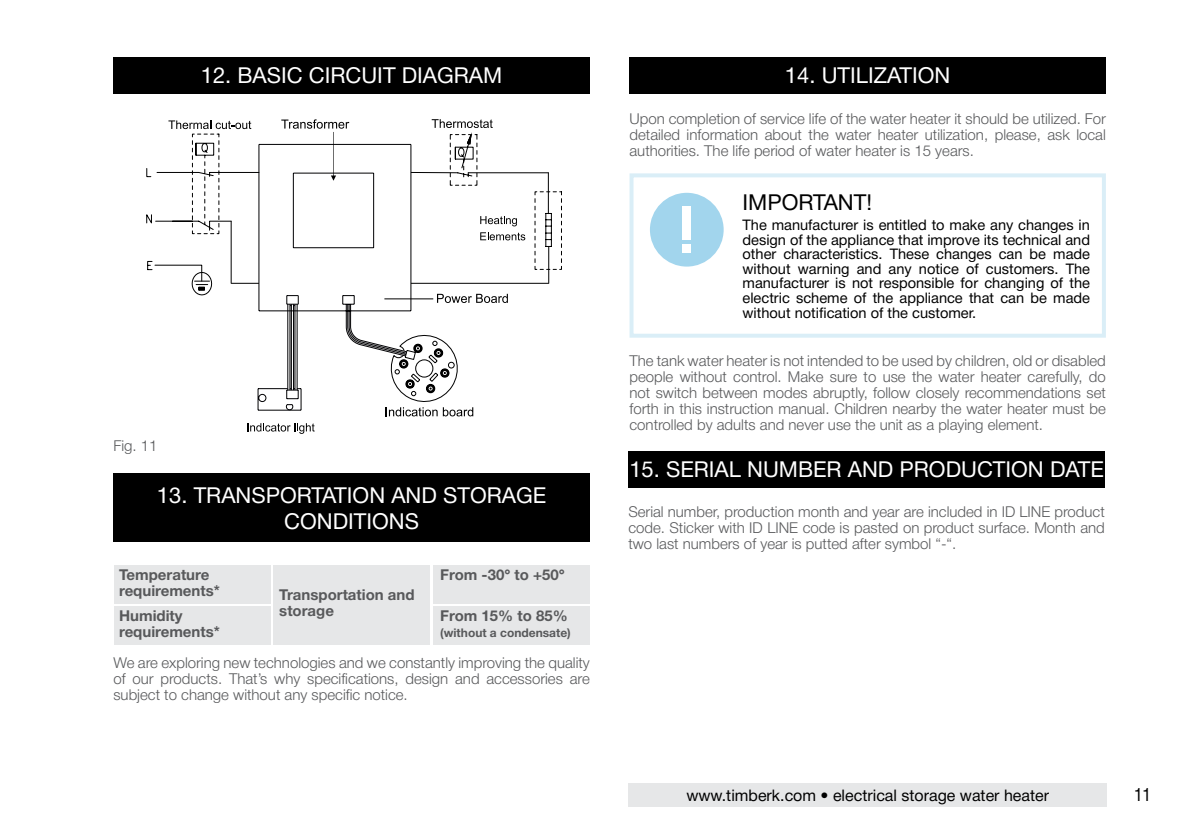
<style>
.page{position:relative;width:1191px;height:840px;background:#fff}
.page>*{position:absolute;margin:0;border:0;box-sizing:border-box;transform-origin:0 0}
.t1{font:22px/26.4px "Helvetica Neue Cyr";color:#fff;text-align:center}
.t2{font:22px "Helvetica Neue Cyr";color:#000}
.t3{font:18px "Helios Cond C";color:#000}
.t4{font:16px "Helvetica Neue Cyr";color:#000}
.t5{font:300 15px/16px "Helvetica Neue Cyr";color:#58595b;text-align:justify}
.t6{font:700 15px/15.8px "Helvetica Neue Cyr";color:#58595b}
.t7{font:14.6px/14.6px "Helvetica Neue Cyr";color:#000;text-align:justify}
.t8{font:700 12px "Helvetica Neue Cyr";color:#58595b}
</style>
<div class="page">
<div style="left:628px;top:782px;width:479px;height:24px;background:#e6e7e8"></div>
<div style="left:113px;top:57px;width:477px;height:37px;background:#000"></div>
<div style="left:113px;top:473px;width:477px;height:68px;background:#000"></div>
<div style="left:629px;top:57px;width:477px;height:37px;background:#000"></div>
<div style="left:628px;top:450px;width:476px;height:37px;background:#000"></div>
<svg style="left:258px;top:295px;width:153px;height:115px"></svg>
<svg style="left:146px;top:133px;width:331px;height:152px"></svg>
<svg style="left:192px;top:172px;width:370px;height:123px"></svg>
<svg style="left:199px;top:287px;width:5px;height:3px"></svg>
<hr style="left:548px;top:173px;width:1px;height:40px;background:#000">
<hr style="left:548px;top:246px;width:1px;height:37px;background:#000">
<svg style="left:286px;top:295px;width:13px;height:115px"></svg>
<svg style="left:231px;top:283px;width:28px;height:1px"></svg>
<hr style="left:411px;top:172px;width:47px;height:1px;background:#000">
<hr style="left:411px;top:283px;width:138px;height:1px;background:#000">
<svg style="left:432px;top:119px;width:61px;height:25px"></svg>
<svg style="left:480px;top:216px;width:37px;height:10px"></svg>
<svg style="left:480px;top:232px;width:45px;height:8px"></svg>
<svg style="left:168px;top:120px;width:83px;height:9px"></svg>
<svg style="left:248px;top:423px;width:67px;height:10px"></svg>
<svg style="left:386px;top:331px;width:87px;height:85px"></svg>
<svg style="left:437px;top:293px;width:71px;height:10px"></svg>
<hr style="left:384px;top:298px;width:49px;height:1px;background:#000">
<svg style="left:281px;top:119px;width:68px;height:62px"></svg>
<div style="left:114px;top:565px;width:156px;height:38px;background:#e6e7e8"></div>
<div style="left:273px;top:565px;width:157px;height:48px;background:#e6e7e8"></div>
<div style="left:433px;top:565px;width:157px;height:38px;background:#e6e7e8"></div>
<div style="left:114px;top:605px;width:156px;height:39px;background:#e6e7e8"></div>
<div style="left:273px;top:605px;width:157px;height:39px;background:#e6e7e8"></div>
<div style="left:433px;top:605px;width:157px;height:39px;background:#e6e7e8"></div>
<div style="left:650px;top:193px;width:73px;height:73px;background:#a2d5ed;border-radius:50%"></div>
<div style="left:682px;top:207px;width:9px;height:33px;background:#fff"></div>
<div style="left:682px;top:243px;width:9px;height:9px;background:#fff"></div>
<div style="left:629px;top:173px;width:477px;height:164px;border:4px solid #a2d5ed"></div>
<h1 class="t1" style="left:201px;top:62px;width:303px">12. BASIC CIRCUIT DIAGRAM</h1>
<p class="t5" style="left:113px;top:437px;width:46px">Fig. 11</p>
<h1 class="t1" style="left:157px;top:481px;width:391px">13. TRANSPORTATION AND STORAGE<br>CONDITIONS</h1>
<p class="t6" style="left:440px;top:566px;width:126px">From -30° to +50°</p>
<p class="t6" style="left:440px;top:607px;width:129px">From 15% to 85%</p>
<p class="t8" style="left:440px;top:625px;width:132px">(without a condensate)</p>
<p class="t5" style="left:113px;top:654px;width:478px">We are exploring new technologies and we constantly improving the quality of our products. That’s why specifications, design and accessories are subject to change without any specific notice.</p>
<p class="t6" style="left:119px;top:566px;width:102px">Temperature requirements*</p>
<p class="t6" style="left:119px;top:607px;width:102px">Humidity requirements*</p>
<p class="t6" style="left:279px;top:586px;width:137px">Transportation and storage</p>
<h1 class="t1" style="left:785px;top:62px;width:167px">14. UTILIZATION</h1>
<p class="t5" style="left:629px;top:110px;width:478px">Upon completion of service life of the water heater it should be utilized. For detailed information about the water heater utilization, please, ask local authorities. The life period of water heater is 15 years.</p>
<h1 class="t2" style="left:742px;top:190px;width:131px">IMPORTANT!</h1>
<p class="t7" style="left:742px;top:217px;width:349px">The manufacturer is entitled to make any changes in design of the appliance that improve its technical and other characteristics. These changes can be made without warning and any notice of customers. The manufacturer is not responsible for changing of the electric scheme of the appliance that can be made without notification of the customer.</p>
<p class="t5" style="left:629px;top:353px;width:478px">The tank water heater is not intended to be used by children, old or disabled people without control. Make sure to use the water heater carefully, do not switch between modes abruptly, follow closely recommendations set forth in this instruction manual. Children nearby the water heater must be controlled by adults and never use the unit as a playing element.</p>
<h1 class="t1" style="left:629px;top:456px;width:476px">15. SERIAL NUMBER AND PRODUCTION DATE</h1>
<p class="t5" style="left:628px;top:503px;width:478px">Serial number, production month and year are included in ID LINE product code. Sticker with ID LINE code is pasted on product surface. Month and two last numbers of year is putted after symbol “-“.</p>
<p class="t4" style="left:686px;top:786px;width:364px">www.timberk.com • electrical storage water heater</p>
<p class="t3" style="left:1134px;top:783px;width:19px">11</p>
</div>
